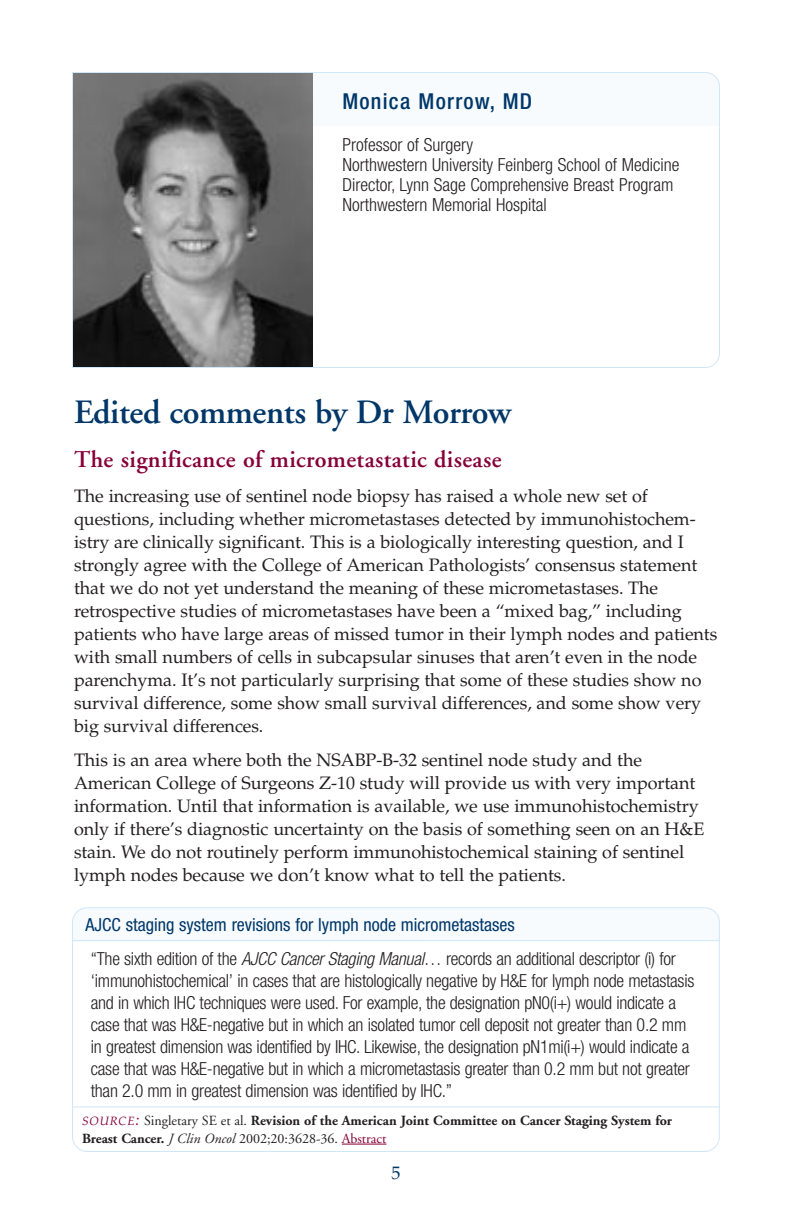
<style>
.page{position:relative;width:792px;height:1224px;background:#fff}
.page>*{position:absolute;margin:0;border:0;box-sizing:border-box;transform-origin:0 0}
.t1{font:600 34px "Adobe Garamond";letter-spacing:-.01em;color:#003768}
.t2{font:600 24px "Adobe Garamond";letter-spacing:.015em;color:#860038}
.t3{font:500 condensed 22px "Helvetica Neue";letter-spacing:.055em;color:#003768}
.t4{font:18px/23px "Palatino";letter-spacing:-.005em;color:#231f20}
.t5{font:300 condensed 18px/22px "Helvetica Neue";letter-spacing:-.015em;color:#231f20}
.t6{font:18px "Palatino";color:#003768}
.t7{font:700 14px/18px "Adobe Garamond";color:#231f20}
.s1{font-weight:400;color:#003768}
.s2{font-style:italic}
.s3{font-family:"Palatino";font-weight:400;font-style:italic;font-size:12px;color:#860038}
.s4{font-family:"Palatino";font-weight:400;font-style:italic;font-size:16px;color:#860038}
.s5{font-weight:400}
.s6{font-weight:400;font-style:italic}
.s7{font-weight:400;color:#860038}
</style>
<div class="page">
<div style="left:72px;top:72px;width:648px;height:296px;background:#f7fbfe;border-radius:14px"></div>
<div style="left:72px;top:126px;width:648px;height:242px;background:#fff"></div>
<img style="left:72px;top:72px;width:240px;height:296px">
<svg style="left:705px;top:72px;width:15px;height:296px"></svg>
<hr style="left:72px;top:940px;width:648px;height:1px;background:#d0e7f8">
<hr style="left:350px;top:1144px;width:36px;height:1px;background:#860038">
<hr style="left:72px;top:1106px;width:648px;height:2px;background:#d0e7f8">
<div style="left:72px;top:907px;width:648px;height:245px;border:2px solid #d0e7f8;border-radius:15px"></div>
<p class="t3" style="left:342px;top:94px;width:191px">Monica Morrow, MD</p>
<p class="t5" style="left:342px;top:137px;width:339px;line-height:20px">Professor of Surgery<br>Northwestern University Feinberg School of Medicine Director, Lynn Sage Comprehensive Breast Program Northwestern Memorial Hospital</p>
<h1 class="t1" style="left:74px;top:398px;width:439px">Edited comments by Dr Morrow</h1>
<h2 class="t2" style="left:74px;top:450px;width:429px">The significance of micrometastatic disease</h2>
<p class="t4" style="left:74px;top:486px;width:645px">The increasing use of sentinel node biopsy has raised a whole new set of questions, including whether micrometastases detected by immunohistochem&shy;istry are clinically significant. This is a biologically interesting question, and I strongly agree with the College of American Pathologists’ consensus statement that we do not yet understand the meaning of these micrometastases. The retrospective studies of micrometastases have been a “mixed bag,” including patients who have large areas of missed tumor in their lymph nodes and patients with small numbers of cells in subcapsular sinuses that aren’t even in the node parenchyma. It’s not particularly surprising that some of these studies show no survival difference, some show small survival differences, and some show very big survival differences.</p>
<p class="t4" style="left:74px;top:751px;width:632px">This is an area where both the NSABP-B-32 sentinel node study and the American College of Surgeons Z-10 study will provide us with very important information. Until that information is available, we use immunohistochemistry only if there’s diagnostic uncertainty on the basis of something seen on an H&amp;E stain. We do not routinely perform immunohistochemical staining of sentinel lymph nodes because we don’t know what to tell the patients.</p>
<p class="t5" style="left:86px;top:910px;width:592px;line-height:33.6px"><span class="s1">AJCC staging system revisions for lymph node micrometastases<br></span>“The sixth edition of the <span class="s2">AJCC Cancer Staging Manual</span>… records an additional descriptor (i) for</p>
<p class="t5" style="left:91px;top:971px;width:605px">‘immunohistochemical’ in cases that are histologically negative by H&amp;E for lymph node metastasis and in which IHC techniques were used. For example, the designation pN0(i+) would indicate a case that was H&amp;E-negative but in which an isolated tumor cell deposit not greater than 0.2 mm in greatest dimension was identified by IHC. Likewise, the designation pN1mi(i+) would indicate a case that was H&amp;E-negative but in which a micrometastasis greater than 0.2 mm but not greater than 2.0 mm in greatest dimension was identified by IHC.”</p>
<p class="t7" style="left:82px;top:1113px;width:592px"><span class="s3">SOURCE</span><span class="s4">:</span> <span class="s5">Singletary SE et al.</span> Revision of the American Joint Committee on Cancer Staging System for<br>Breast Cancer. <span class="s6">J Clin Oncol</span> <span class="s5">2002;20:3628-36.</span> <span class="s7">Abstract</span></p>
<p class="t6" style="left:391px;top:1166px;width:10px">5</p>
</div>
